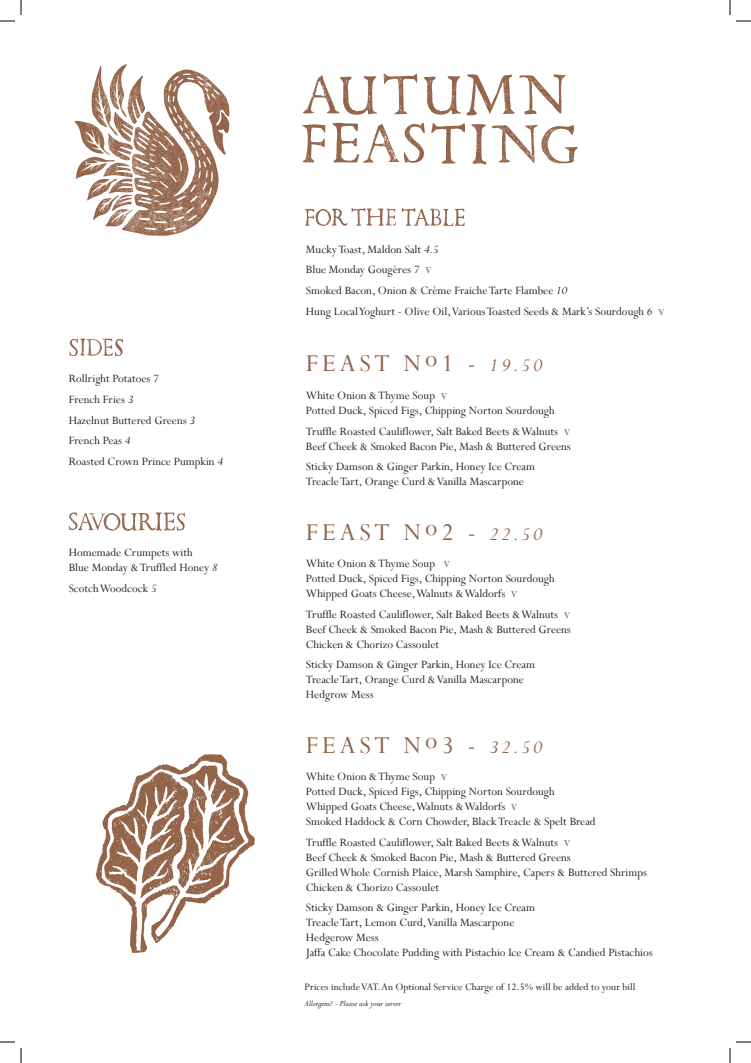
<style>
.page{position:relative;width:751px;height:1063px;background:#fff}
.page>*{position:absolute;margin:0;border:0;box-sizing:border-box;transform-origin:0 0}
.t1{font:27px "Perpetua";letter-spacing:.14em;color:#936449}
.t2{font:12.5px/15px "Perpetua";color:#231f20}
.t3{font:11px "Perpetua";color:#231f20}
.t4{font:italic 9px "Perpetua";color:#231f20}
.s1{font-style:italic}
.s2{font-size:16px;color:#936449}
.s3{font-style:italic;font-size:20px}
</style>
<div class="page">
<img style="left:74px;top:64px;width:156px;height:172px">
<img style="left:95px;top:754px;width:160px;height:199px">
<img style="left:302px;top:73px;width:276px;height:92px">
<img style="left:304px;top:208px;width:161px;height:18px">
<img style="left:69px;top:338px;width:54px;height:18px">
<img style="left:68px;top:512px;width:117px;height:19px">
<svg style="left:736px;top:20px;width:15px;height:2px"></svg>
<svg style="left:736px;top:1041px;width:15px;height:1px"></svg>
<svg style="left:0;top:0;width:22px;height:22px"></svg>
<svg style="left:0;top:1041px;width:22px;height:21px"></svg>
<svg style="left:729px;top:0;width:1px;height:15px"></svg>
<svg style="left:729px;top:1048px;width:1px;height:14px"></svg>
<p class="t2" style="left:69px;top:368px;width:156px;line-height:20.7px">Rollright Potatoes <span class="s1">7<br></span>French Fries <span class="s1">3<br></span>Hazelnut Buttered Greens <span class="s1">3<br></span>French Peas <span class="s1">4<br></span>Roasted Crown Prince Pumpkin <span class="s1">4</span></p>
<p class="t2" style="left:69px;top:545px;width:150px">Homemade Crumpets with<br>Blue Monday &amp; Truffled Honey <span class="s1">8</span></p>
<p class="t2" style="left:69px;top:580px;width:90px">Scotch Woodcock <span class="s1">5</span></p>
<p class="t2" style="left:306px;top:238px;width:360px;line-height:20.7px">Mucky Toast, Maldon Salt <span class="s1">4.5<br></span>Blue Monday Gougères <span class="s1">7</span> <span class="s2">v<br></span>Smoked Bacon, Onion &amp; Crème Fraiche Tarte Flambee <span class="s1">10<br></span>Hung Local Yoghurt - Olive Oil, Various Toasted Seeds &amp; Mark’s Sourdough <span class="s1">6</span> <span class="s2">v</span></p>
<h1 class="t1" style="left:306px;top:346px;width:238px">FEAST No1 - <span class="s3">19.50</span></h1>
<p class="t2" style="left:306px;top:387px;width:250px">White Onion &amp; Thyme Soup <span class="s2">v<br></span>Potted Duck, Spiced Figs, Chipping Norton Sourdough</p>
<p class="t2" style="left:306px;top:423px;width:266px">Truffle Roasted Cauliflower, Salt Baked Beets &amp; Walnuts <span class="s2">v<br></span>Beef Cheek &amp; Smoked Bacon Pie, Mash &amp; Buttered Greens</p>
<p class="t2" style="left:306px;top:459px;width:231px">Sticky Damson &amp; Ginger Parkin, Honey Ice Cream<br>Treacle Tart, Orange Curd &amp; Vanilla Mascarpone</p>
<h1 class="t1" style="left:306px;top:515px;width:238px">FEAST No2 - <span class="s3">22.50</span></h1>
<p class="t2" style="left:306px;top:555px;width:250px">White Onion &amp; Thyme Soup <span class="s2">v<br></span>Potted Duck, Spiced Figs, Chipping Norton Sourdough<br>Whipped Goats Cheese, Walnuts &amp; Waldorfs <span class="s2">v</span></p>
<p class="t2" style="left:306px;top:606px;width:266px;text-align:justify">Truffle Roasted Cauliflower, Salt Baked Beets &amp; Walnuts <span class="s2">v </span>Beef Cheek &amp; Smoked Bacon Pie, Mash &amp; Buttered Greens Chicken &amp; Chorizo Cassoulet</p>
<p class="t2" style="left:306px;top:657px;width:231px">Sticky Damson &amp; Ginger Parkin, Honey Ice Cream<br>Treacle Tart, Orange Curd &amp; Vanilla Mascarpone<br>Hedgrow Mess</p>
<h1 class="t1" style="left:306px;top:728px;width:238px">FEAST No3 - <span class="s3">32.50</span></h1>
<p class="t2" style="left:306px;top:768px;width:291px">White Onion &amp; Thyme Soup <span class="s2">v<br></span>Potted Duck, Spiced Figs, Chipping Norton Sourdough Whipped Goats Cheese, Walnuts &amp; Waldorfs <span class="s2">v<br></span>Smoked Haddock &amp; Corn Chowder, Black Treacle &amp; Spelt Bread</p>
<p class="t2" style="left:306px;top:834px;width:342px">Truffle Roasted Cauliflower, Salt Baked Beets &amp; Walnuts <span class="s2">v<br></span>Beef Cheek &amp; Smoked Bacon Pie, Mash &amp; Buttered Greens<br>Grilled Whole Cornish Plaice, Marsh Samphire, Capers &amp; Buttered Shrimps Chicken &amp; Chorizo Cassoulet</p>
<p class="t2" style="left:306px;top:900px;width:348px">Sticky Damson &amp; Ginger Parkin, Honey Ice Cream<br>Treacle Tart, Lemon Curd, Vanilla Mascarpone<br>Hedgerow Mess<br>Jaffa Cake Chocolate Pudding with Pistachio Ice Cream &amp; Candied Pistachios</p>
<p class="t3" style="left:304px;top:980px;width:332px">Prices include VAT. An Optional Service Charge of 12.5% will be added to your bill</p>
<p class="t4" style="left:304px;top:998px;width:98px">Allergens? - Please ask your server</p>
</div>
